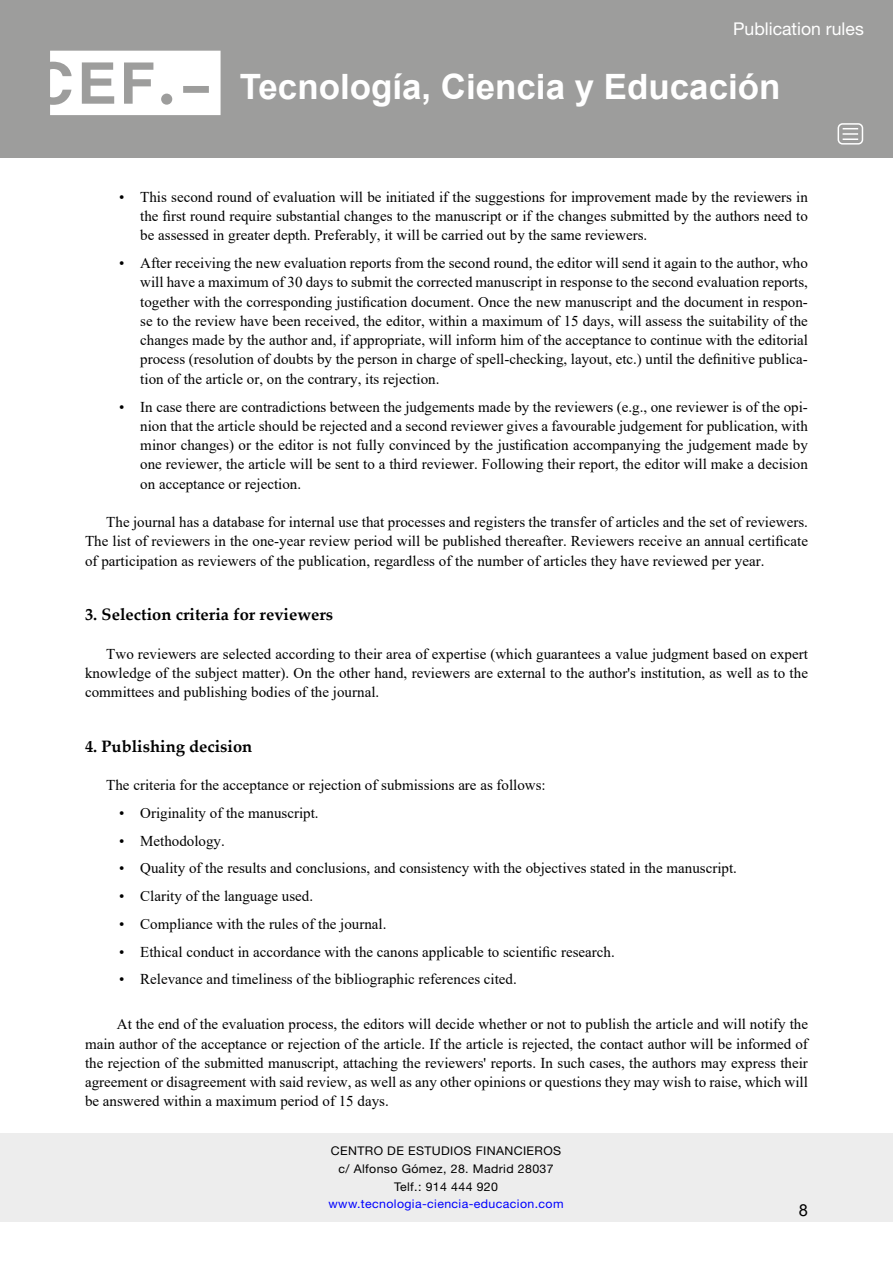
<style>
.page{position:relative;width:893px;height:1263px;background:#fff}
.page>*{position:absolute;margin:0;border:0;box-sizing:border-box;transform-origin:0 0}
.t1{font:700 34.95px "Arial";color:#fff}
.t2{font:17.7px "Helvetica Neue LT Std";color:#fff}
.epígrafe_1_1_1{font:700 16.5px "Palatino Linotype";color:#000}
.t3{font:16.5px "Arial";color:#000}
.a___bolo__1__1_ª_cla{font:15px/19.2px "Times New Roman";color:#000;text-align:justify}
.texto_normal{font:15px/19.4px "Times New Roman";color:#000;text-align:justify}
.texto_normal__espaci{font:15px/19.2px "Times New Roman";color:#000;text-align:justify}
.t4{font:12px/17.7px "Helvetica Neue LT Std";letter-spacing:.03em;color:#000;text-align:center}
.t5{font:12px "Helvetica Neue LT Std";letter-spacing:.03em;color:#00f}
</style>
<div class="page">
<div style="left:0;top:0;width:893px;height:157px;background:#9d9d9c"></div>
<svg style="left:50px;top:51px;width:171px;height:64px"></svg>
<div style="left:838px;top:123px;width:25px;height:22px;border:2px solid #fff;border-radius:4px"></div>
<svg style="left:842px;top:128px;width:16px;height:12px"></svg>
<div style="left:0;top:1133px;width:893px;height:88px;background:#ededed"></div>
<p class="t2" style="left:733px;top:18px;width:132px">Publication rules</p>
<h1 class="t1" style="left:240px;top:62px;width:542px">Tecnología, Ciencia y Educación</h1>
<p class="a___bolo__1__1_ª_cla" style="left:140px;top:187px;width:669px;text-indent:-21px">• This second round of evaluation will be initiated if the suggestions for improvement made by the reviewers in the first round require substantial changes to the manuscript or if the changes submitted by the authors need to be assessed in greater depth. Preferably, it will be carried out by the same reviewers.</p>
<p class="a___bolo__1__1_ª_cla" style="left:140px;top:253px;width:669px;text-indent:-21px">• After receiving the new evaluation reports from the second round, the editor will send it again to the author, who will have a maximum of 30 days to submit the corrected manuscript in response to the second evaluation reports, together with the corresponding justification document. Once the new manuscript and the document in respon&shy;se to the review have been received, the editor, within a maximum of 15 days, will assess the suitability of the changes made by the author and, if appropriate, will inform him of the acceptance to continue with the editorial process (resolution of doubts by the person in charge of spell-checking, layout, etc.) until the definitive publica&shy;tion of the article or, on the contrary, its rejection.</p>
<p class="a___bolo__1__1_ª_cla" style="left:140px;top:396px;width:669px;text-indent:-21px">• In case there are contradictions between the judgements made by the reviewers (e.g., one reviewer is of the opi&shy;nion that the article should be rejected and a second reviewer gives a favourable judgement for publication, with minor changes) or the editor is not fully convinced by the justification accompanying the judgement made by one reviewer, the article will be sent to a third reviewer. Following their report, the editor will make a decision on acceptance or rejection.</p>
<p class="texto_normal" style="left:85px;top:512px;width:724px;text-indent:21px">The journal has a database for internal use that processes and registers the transfer of articles and the set of reviewers.<br>The list of reviewers in the one-year review period will be published thereafter. Reviewers receive an annual certificate of participation as reviewers of the publication, regardless of the number of articles they have reviewed per year.</p>
<p class="epígrafe_1_1_1" style="left:85px;top:603px;width:250px">3. Selection criteria for reviewers</p>
<p class="texto_normal" style="left:85px;top:644px;width:724px;text-indent:21px">Two reviewers are selected according to their area of expertise (which guarantees a value judgment based on expert knowledge of the subject matter). On the other hand, reviewers are external to the author's institution, as well as to the committees and publishing bodies of the journal.</p>
<p class="epígrafe_1_1_1" style="left:85px;top:734px;width:169px">4. Publishing decision</p>
<p class="texto_normal" style="left:106px;top:775px;width:441px">The criteria for the acceptance or rejection of submissions are as follows:</p>
<p class="a___bolo__1__1_ª_cla" style="left:119px;top:803px;width:201px">• Originality of the manuscript.</p>
<p class="a___bolo__1__1_ª_cla" style="left:119px;top:830px;width:107px">• Methodology.</p>
<p class="a___bolo__1__1_ª_cla" style="left:119px;top:858px;width:619px">• Quality of the results and conclusions, and consistency with the objectives stated in the manuscript.</p>
<p class="a___bolo__1__1_ª_cla" style="left:119px;top:886px;width:196px">• Clarity of the language used.</p>
<p class="a___bolo__1__1_ª_cla" style="left:119px;top:914px;width:269px">• Compliance with the rules of the journal.</p>
<p class="a___bolo__1__1_ª_cla" style="left:119px;top:941px;width:497px">• Ethical conduct in accordance with the canons applicable to scientific research.</p>
<p class="a___bolo__1__1_ª_cla" style="left:119px;top:969px;width:399px">• Relevance and timeliness of the bibliographic references cited.</p>
<p class="texto_normal__espaci" style="left:85px;top:1014px;width:724px;text-indent:32px">At the end of the evaluation process, the editors will decide whether or not to publish the article and will notify the main author of the acceptance or rejection of the article. If the article is rejected, the contact author will be informed of the rejection of the submitted manuscript, attaching the reviewers' reports. In such cases, the authors may express their agreement or disagreement with said review, as well as any other opinions or questions they may wish to raise, which will be answered within a maximum period of 15 days.</p>
<p class="t4" style="left:331px;top:1142px;width:232px">CENTRO DE ESTUDIOS FINANCIEROS c/ Alfonso Gómez, 28. Madrid 28037<br>Telf.: 914 444 920</p>
<p class="t5" style="left:329px;top:1197px;width:236px">www.tecnologia-ciencia-educacion.com</p>
<p class="t3" style="left:799px;top:1199px;width:11px">8</p>
</div>
